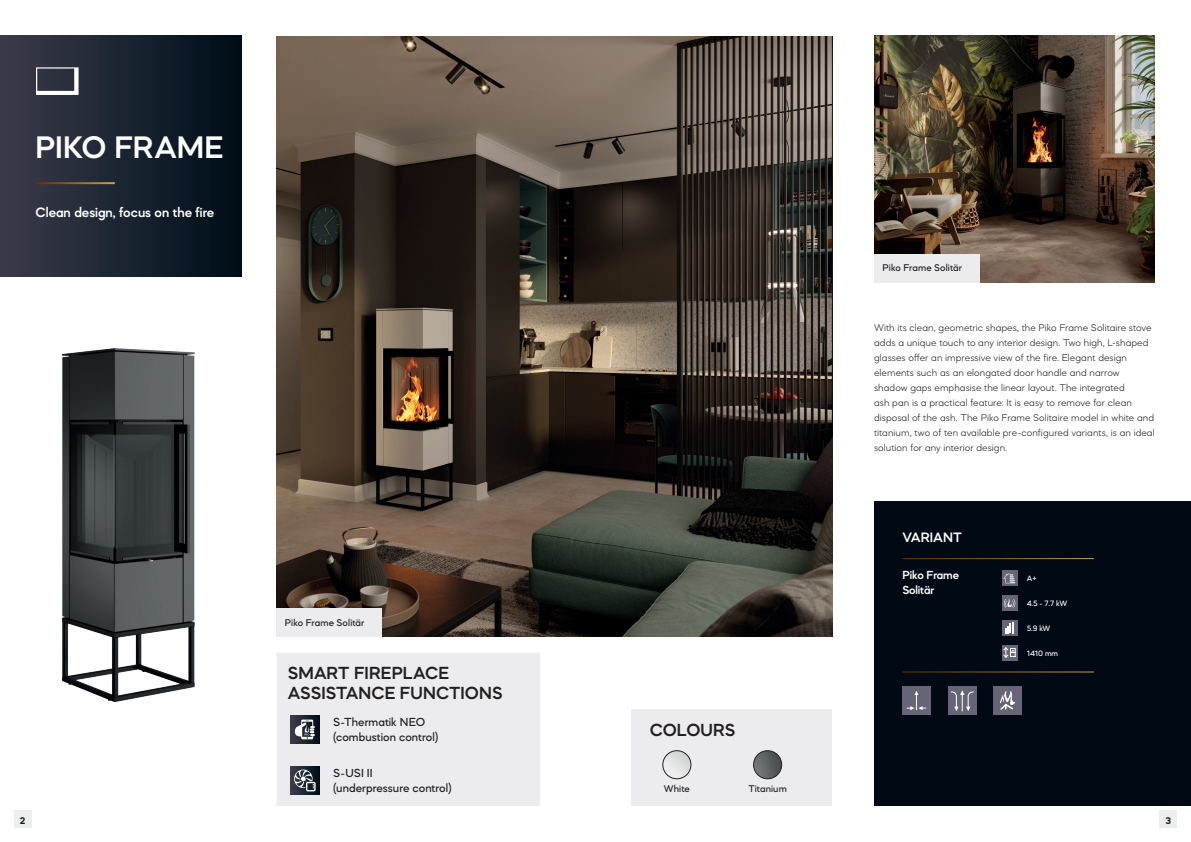
<style>
.page{position:relative;width:1191px;height:842px;background:#fff}
.page>*{position:absolute;margin:0;border:0;box-sizing:border-box;transform-origin:0 0}
.t1{font:600 32px "Mazzard M";color:#fff}
.t2{font:600 18px/20px "Mazzard M";color:#231f20}
.t3{font:600 14px "Mazzard M";color:#fff}
.t4{font:500 12px/14.4px "Mazzard M";color:#231f20}
.t5{font:600 12px/15.5px "Mazzard M";letter-spacing:-.01em;color:#fff}
.t6{font:300 10px/15px "Mazzard M";letter-spacing:.005em;color:#231f20}
.t7{font:500 10px "Mazzard M";letter-spacing:.01em;color:#231f20}
.t8{font:700 10px "Mazzard M";color:#231f20}
.t9{font:500 8px "Mazzard M";letter-spacing:-.01em;color:#fff}
</style>
<div class="page">
<div style="left:14px;top:811px;width:17px;height:17px;background:#edefed"></div>
<div style="left:1159px;top:811px;width:17px;height:17px;background:#edefed"></div>
<img style="left:874px;top:36px;width:280px;height:246px">
<img style="left:62px;top:348px;width:133px;height:355px">
<img style="left:276px;top:36px;width:556px;height:601px">
<div style="left:276px;top:609px;width:106px;height:28px;background:#ececee"></div>
<div style="left:874px;top:254px;width:106px;height:28px;background:#ececee"></div>
<div style="left:631px;top:709px;width:201px;height:97px;background:#ececee"></div>
<div style="left:0;top:35px;width:241px;height:241px;background:linear-gradient(to right,#3b3c4b,#000d18)"></div>
<hr style="left:35px;top:182px;width:80px;height:2px;background:#fff">
<svg style="left:36px;top:67px;width:43px;height:28px"></svg>
<div style="left:874px;top:502px;width:317px;height:304px;background:#010a14"></div>
<div style="left:902px;top:686px;width:28px;height:29px;background:#666477"></div>
<svg style="left:906px;top:691px;width:20px;height:19px"></svg>
<div style="left:948px;top:686px;width:28px;height:29px;background:#666477"></div>
<svg style="left:951px;top:690px;width:22px;height:21px"></svg>
<div style="left:993px;top:686px;width:29px;height:29px;background:#666477"></div>
<svg style="left:1000px;top:691px;width:15px;height:19px"></svg>
<img style="left:663px;top:751px;width:28px;height:28px;border-radius:14px">
<div style="left:662px;top:750px;width:29px;height:29px;border:1px solid #231f20;border-radius:50%"></div>
<img style="left:753px;top:751px;width:28px;height:28px;border-radius:14px">
<div style="left:753px;top:750px;width:29px;height:29px;border:1px solid #231f20;border-radius:50%"></div>
<div style="left:277px;top:653px;width:263px;height:153px;background:#ececee"></div>
<svg style="left:291px;top:715px;width:28px;height:29px"></svg>
<svg style="left:295px;top:719px;width:20px;height:20px"></svg>
<svg style="left:291px;top:766px;width:28px;height:29px"></svg>
<svg style="left:294px;top:769px;width:21px;height:22px"></svg>
<hr style="left:902px;top:558px;width:99px;height:1px;background:#fff">
<svg style="left:1001px;top:558px;width:17px;height:1px"></svg>
<hr style="left:1018px;top:558px;width:75px;height:1px;background:#fff">
<hr style="left:902px;top:672px;width:99px;height:1px;background:#fff">
<svg style="left:1001px;top:672px;width:17px;height:1px"></svg>
<hr style="left:1018px;top:672px;width:75px;height:1px;background:#fff">
<div style="left:1001px;top:570px;width:16px;height:16px;background:#666477"></div>
<svg style="left:1003px;top:573px;width:12px;height:10px"></svg>
<div style="left:1001px;top:595px;width:16px;height:16px;background:#666477"></div>
<svg style="left:1004px;top:599px;width:11px;height:9px"></svg>
<svg style="left:1002px;top:620px;width:15px;height:15px"></svg>
<svg style="left:1005px;top:622px;width:8px;height:11px"></svg>
<div style="left:1001px;top:645px;width:16px;height:15px;background:#666477"></div>
<svg style="left:1003px;top:647px;width:13px;height:11px"></svg>
<h1 class="t1" style="left:35px;top:127px;width:189px">PIKO FRAME</h1>
<h3 class="t3" style="left:35px;top:204px;width:180px">Clean design, focus on the fire</h3>
<p class="t7" style="left:285px;top:616px;width:81px">Piko Frame Solitär</p>
<h2 class="t2" style="left:288px;top:662px;width:216px">SMART FIREPLACE<br>ASSISTANCE FUNCTIONS</h2>
<p class="t4" style="left:333px;top:715px;width:107px">S-Thermatik NEO (combustion control)</p>
<p class="t4" style="left:333px;top:766px;width:120px">S-USI II (underpressure control)</p>
<h2 class="t2" style="left:649px;top:719px;width:87px">COLOURS</h2>
<p class="t7" style="left:664px;top:782px;width:27px">White</p>
<p class="t7" style="left:748px;top:782px;width:40px">Titanium</p>
<p class="t7" style="left:882px;top:261px;width:81px">Piko Frame Solitär</p>
<p class="t6" style="left:874px;top:320px;width:282px">With its clean, geometric shapes, the Piko Frame Solitaire stove adds a unique touch to any interior design. Two high, L-shaped glasses offer an impressive view of the fire. Elegant design elements such as an elongated door handle and narrow shadow gaps emphasise the linear layout. The integrated<br>ash pan is a practical feature: It is easy to remove for clean disposal of the ash. The Piko Frame Solitaire model in white and titanium, two of ten available pre-configured variants, is an ideal solution for any interior design.</p>
<h3 class="t3" style="left:902px;top:528px;width:61px">VARIANT</h3>
<p class="t5" style="left:902px;top:567px;width:58px">Piko Frame<br>Solitär</p>
<p class="t9" style="left:1026px;top:574px;width:12px">A+</p>
<p class="t9" style="left:1026px;top:599px;width:42px">4.5 - 7.7 kW</p>
<p class="t9" style="left:1026px;top:623px;width:25px">5.9 kW</p>
<p class="t9" style="left:1026px;top:648px;width:33px">1410 mm</p>
<p class="t8" style="left:20px;top:814px;width:7px">2</p>
<p class="t8" style="left:1165px;top:814px;width:7px">3</p>
</div>
